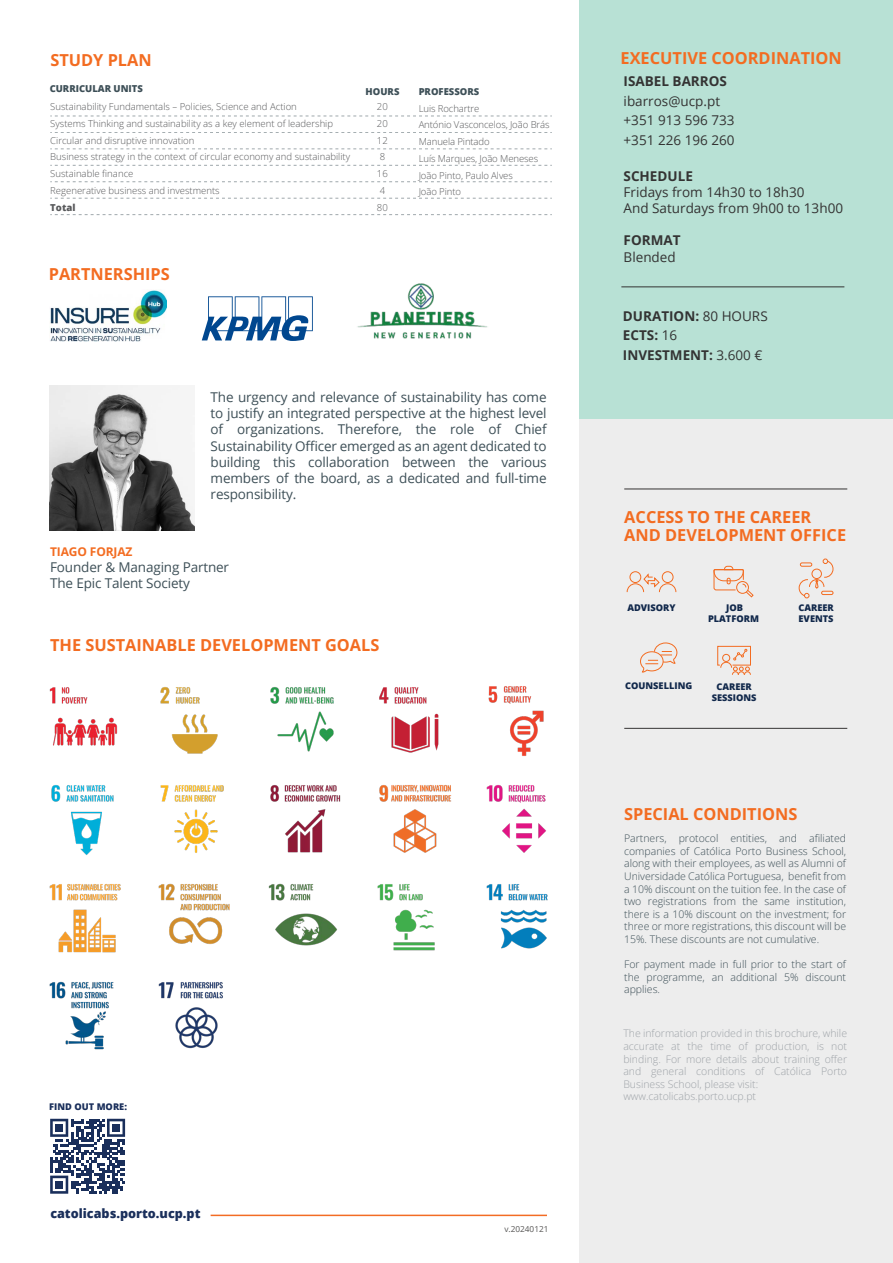
<style>
.page{position:relative;width:893px;height:1263px;background:#fff}
.page>*{position:absolute;margin:0;border:0;box-sizing:border-box;transform-origin:0 0}
.t1{font:700 16.5px/18px "Open Sans";color:#f36c21}
.t2{font:13.5px/16.2px "Open Sans";letter-spacing:-.01em;color:#3d4f57;text-align:justify}
.t3{font:13.5px/19.5px "Open Sans";color:#343333}
.t4{font:700 13.5px/19.5px "Open Sans";color:#333}
.t5{font:700 13.5px "Open Sans";color:#343333}
.t6{font:800 12.75px "Open Sans";color:#1a2f5b}
.t7{font:700 12px "Open Sans";letter-spacing:-.01em;color:#f36c21}
.t8{font:300 10.5px/12.6px "Open Sans";color:#3d4f57;text-align:justify}
.t9{font:300 10.5px/12.6px "Open Sans";color:#9ea3a8}
.t10{font:300 9.6px/16.6px "Open Sans";color:#58595b}
.t11{font:800 9.6px "Open Sans";color:#3d4f57}
.t12{font:800 9.6px "Open Sans";color:#58595b}
.t13{font:800 9.3px/11.1px "Open Sans";color:#11284b;text-align:center}
.t14{font:800 9.3px "Open Sans";color:#1a2f5b}
.t15{font:8.25px "Open Sans";color:#585756}
.s1{font-weight:400}
</style>
<div class="page">
<div style="left:579px;top:0;width:314px;height:419px;background:#b8e1d5"></div>
<div style="left:579px;top:419px;width:314px;height:844px;background:#ededed"></div>
<svg style="left:50px;top:116px;width:502px;height:1px"></svg>
<svg style="left:50px;top:132px;width:502px;height:1px"></svg>
<svg style="left:50px;top:148px;width:502px;height:1px"></svg>
<svg style="left:50px;top:181px;width:502px;height:1px"></svg>
<svg style="left:50px;top:198px;width:502px;height:1px"></svg>
<svg style="left:50px;top:214px;width:502px;height:1px"></svg>
<svg style="left:50px;top:165px;width:502px;height:1px"></svg>
<img style="left:49px;top:386px;width:145px;height:145px">
<hr style="left:621px;top:286px;width:223px;height:1px;background:#343333">
<img style="left:357px;top:283px;width:131px;height:56px">
<svg style="left:202px;top:296px;width:111px;height:45px"></svg>
<img style="left:50px;top:290px;width:117px;height:52px">
<hr style="left:211px;top:1214px;width:336px;height:2px;background:#f36c24">
<div style="left:630px;top:571px;width:11px;height:12px;border:1px solid #f36c21;border-radius:50%"></div>
<div style="left:662px;top:571px;width:11px;height:12px;border:1px solid #f36c21;border-radius:50%"></div>
<svg style="left:626px;top:573px;width:51px;height:20px"></svg>
<svg style="left:713px;top:565px;width:41px;height:33px"></svg>
<svg style="left:798px;top:559px;width:36px;height:39px"></svg>
<div style="left:821px;top:591px;width:12px;height:4px;border:1px solid #f36c21;border-radius:2px"></div>
<div style="left:800px;top:562px;width:12px;height:5px;border:1px solid #f36c21;border-radius:2px"></div>
<svg style="left:640px;top:642px;width:38px;height:31px"></svg>
<svg style="left:717px;top:646px;width:34px;height:29px"></svg>
<hr style="left:624px;top:489px;width:223px;height:1px;background:#343333">
<hr style="left:624px;top:728px;width:223px;height:1px;background:#343333">
<img style="left:49px;top:981px;width:65px;height:69px">
<img style="left:158px;top:982px;width:65px;height:67px">
<img style="left:270px;top:687px;width:64px;height:65px">
<img style="left:379px;top:687px;width:60px;height:66px">
<img style="left:488px;top:686px;width:56px;height:70px">
<img style="left:49px;top:687px;width:69px;height:59px">
<img style="left:160px;top:687px;width:58px;height:67px">
<img style="left:51px;top:785px;width:63px;height:70px">
<img style="left:160px;top:785px;width:64px;height:68px">
<img style="left:270px;top:785px;width:71px;height:68px">
<img style="left:379px;top:785px;width:73px;height:68px">
<img style="left:486px;top:785px;width:60px;height:68px">
<img style="left:158px;top:883px;width:72px;height:61px">
<img style="left:268px;top:883px;width:69px;height:63px">
<img style="left:486px;top:884px;width:62px;height:65px">
<img style="left:377px;top:884px;width:58px;height:67px">
<img style="left:49px;top:884px;width:72px;height:69px">
<svg style="left:50px;top:1119px;width:75px;height:75px"></svg>
<div style="left:55px;top:1124px;width:8px;height:8px;background:#1a2f5b"></div>
<div style="left:112px;top:1124px;width:8px;height:8px;background:#1a2f5b"></div>
<div style="left:55px;top:1181px;width:8px;height:7px;background:#1a2f5b"></div>
<h1 class="t1" style="left:50px;top:50px;width:103px">STUDY PLAN</h1>
<h1 class="t1" style="left:621px;top:49px;width:223px">EXECUTIVE COORDINATION</h1>
<p class="t11" style="left:50px;top:82px;width:95px">CURRICULAR UNITS</p>
<p class="t11" style="left:366px;top:85px;width:35px">HOURS</p>
<p class="t11" style="left:419px;top:85px;width:62px">PROFESSORS</p>
<p class="t10" style="left:50px;top:98px;width:301px">Sustainability Fundamentals – Policies, Science and Action<br>Systems Thinking and sustainability as a key element of leadership Circular and disruptive innovation<br>Business strategy in the context of circular economy and sustainability Sustainable finance<br>Regenerative business and investments</p>
<p class="t12" style="left:50px;top:200px;width:27px">Total</p>
<p class="t5" style="left:624px;top:72px;width:105px">ISABEL BARROS</p>
<p class="t3" style="left:624px;top:91px;width:112px">ibarros@ucp.pt +351 913 596 733 +351 226 196 260</p>
<p class="t5" style="left:624px;top:166px;width:71px">SCHEDULE</p>
<p class="t3" style="left:624px;top:183px;width:221px;line-height:16.2px">Fridays from 14h30 to 18h30<br>And Saturdays from 9h00 to 13h00</p>
<p class="t5" style="left:624px;top:231px;width:58px">FORMAT</p>
<p class="t3" style="left:624px;top:247px;width:54px">Blended</p>
<p class="t10" style="left:377px;top:98px;width:12px">20<br>20<br>12<br>8<br>16<br>4<br>80</p>
<p class="t10" style="left:419px;top:100px;width:132px">Luis Rochartre<br>António Vasconcelos, João Brás<br>Manuela Pintado<br>Luís Marques, João Meneses<br>João Pinto, Paulo Alves<br>João Pinto</p>
<h1 class="t1" style="left:49px;top:265px;width:123px">PARTNERSHIPS</h1>
<p class="t2" style="left:211px;top:389px;width:337px">The urgency and relevance of sustainability has come to justify an integrated perspective at the highest level of organizations. Therefore, the role of Chief Sustainability Officer emerged as an agent dedicated to building this collaboration between the various members of the board, as a dedicated and full-time responsibility.</p>
<p class="t7" style="left:50px;top:543px;width:84px">TIAGO FORJAZ</p>
<p class="t2" style="left:50px;top:559px;width:180px">Founder &amp; Managing Partner<br>The Epic Talent Society</p>
<h1 class="t1" style="left:50px;top:635px;width:331px">THE SUSTAINABLE DEVELOPMENT GOALS</h1>
<p class="t14" style="left:49px;top:1099px;width:79px">FIND OUT MORE:</p>
<p class="t6" style="left:50px;top:1204px;width:152px">catolicabs.porto.ucp.pt</p>
<p class="t15" style="left:504px;top:1223px;width:46px">v.20240121</p>
<p class="t4" style="left:623px;top:306px;width:146px">DURATION: <span class="s1">80 HOURS<br></span>ECTS: <span class="s1">16<br></span>INVESTMENT: <span class="s1">3.600 €</span></p>
<h1 class="t1" style="left:624px;top:507px;width:223px">ACCESS TO THE CAREER<br>AND DEVELOPMENT OFFICE</h1>
<p class="t13" style="left:627px;top:601px;width:50px">ADVISORY</p>
<p class="t13" style="left:708px;top:601px;width:53px">JOB<br>PLATFORM</p>
<p class="t13" style="left:798px;top:602px;width:37px;text-align:left">CAREER<br>EVENTS</p>
<p class="t13" style="left:625px;top:679px;width:69px">COUNSELLING</p>
<p class="t13" style="left:712px;top:681px;width:46px">CAREER<br>SESSIONS</p>
<h1 class="t1" style="left:624px;top:804px;width:175px">SPECIAL CONDITIONS</h1>
<p class="t8" style="left:624px;top:832px;width:223px">Partners, protocol entities, and afiliated companies of Católica Porto Business School, along with their employees, as well as Alumni of Universidade Católica Portuguesa, benefit from a 10% discount on the tuition fee. In the case of two registrations from the same institution, there is a 10% discount on the investment; for three or more registrations, this discount will be 15%. These discounts are not cumulative.</p>
<p class="t8" style="left:624px;top:958px;width:223px">For payment made in full prior to the start of the programme, an additional 5% discount applies.</p>
<p class="t9" style="left:623px;top:1027px;width:225px">The information provided in this brochure, while accurate at the time of production, is not binding. For more details about training offer and general conditions of Católica Porto Business School, please visit: www.catolicabs.porto.ucp.pt</p>
</div>
